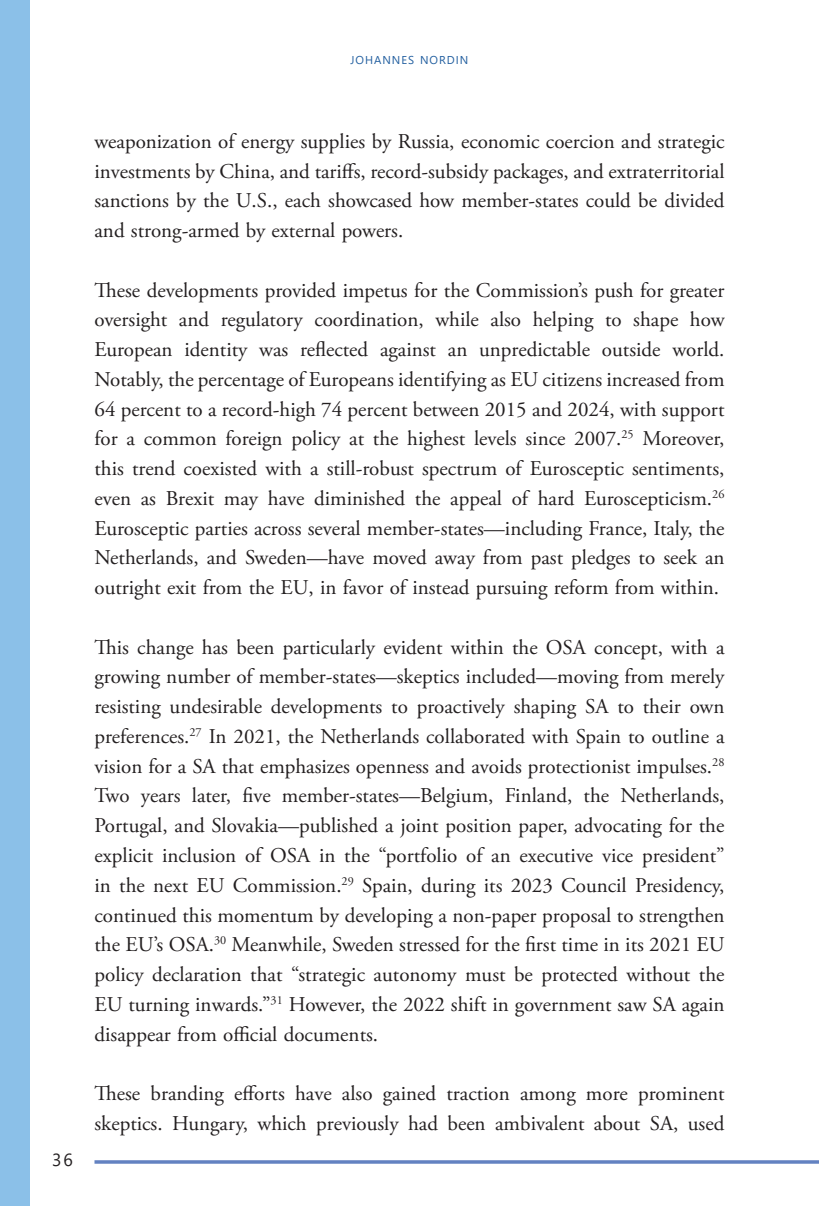
<style>
.page{position:relative;width:819px;height:1206px;background:#fff}
.page>*{position:absolute;margin:0;border:0;box-sizing:border-box;transform-origin:0 0}
.t1{font:21px/29.8px "Adobe Garamond Pro";color:#231f20;text-align:justify}
.t2{font:17.5px "Segoe UI";color:#231f20}
.t3{font:11.38px "Segoe UI";letter-spacing:.085em;color:#215e9f}
</style>
<div class="page">
<div style="left:0;top:0;width:30px;height:1206px;background:#8bc0e8"></div>
<svg style="left:95px;top:1160px;width:723px;height:4px;background:#7691c8"></svg>
<p class="t3" style="left:351px;top:49px;width:119px">JOHANNES NORDIN</p>
<p class="t2" style="left:52px;top:1144px;width:22px">36</p>
<p class="t1" style="left:94px;top:127px;width:632px">weaponization of energy supplies by Russia, economic coercion and strategic investments by China, and tariffs, record-subsidy packages, and extraterritorial sanctions by the U.S., each showcased how member-states could be divided and strong-armed by external powers.</p>
<p class="t1" style="left:94px;top:276px;width:632px">These developments provided impetus for the Commission’s push for greater oversight and regulatory coordination, while also helping to shape how European identity was reflected against an unpredictable outside world.<br>Notably, the percentage of Europeans identifying as EU citizens increased from 64 percent to a record-high 74 percent between 2015 and 2024, with support for a common foreign policy at the highest levels since 2007.<sup>25</sup> Moreover, this trend coexisted with a still-robust spectrum of Eurosceptic sentiments, even as Brexit may have diminished the appeal of hard Euroscepticism.<sup>26<br></sup>Eurosceptic parties across several member-states—including France, Italy, the Netherlands, and Sweden—have moved away from past pledges to seek an outright exit from the EU, in favor of instead pursuing reform from within.</p>
<p class="t1" style="left:94px;top:633px;width:632px">This change has been particularly evident within the OSA concept, with a growing number of member-states—skeptics included—moving from merely resisting undesirable developments to proactively shaping SA to their own preferences.<sup>27</sup> In 2021, the Netherlands collaborated with Spain to outline a vision for a SA that emphasizes openness and avoids protectionist impulses.<sup>28<br></sup>Two years later, five member-states—Belgium, Finland, the Netherlands, Portugal, and Slovakia—published a joint position paper, advocating for the explicit inclusion of OSA in the “portfolio of an executive vice president” in the next EU Commission.<sup>29</sup> Spain, during its 2023 Council Presidency, continued this momentum by developing a non-paper proposal to strengthen the EU’s OSA.<sup>30</sup> Meanwhile, Sweden stressed for the first time in its 2021 EU policy declaration that “strategic autonomy must be protected without the EU turning inwards.”<sup>31</sup> However, the 2022 shift in government saw SA again disappear from official documents.</p>
<p class="t1" style="left:94px;top:1079px;width:631px">These branding efforts have also gained traction among more prominent skeptics. Hungary, which previously had been ambivalent about SA, used</p>
</div>
